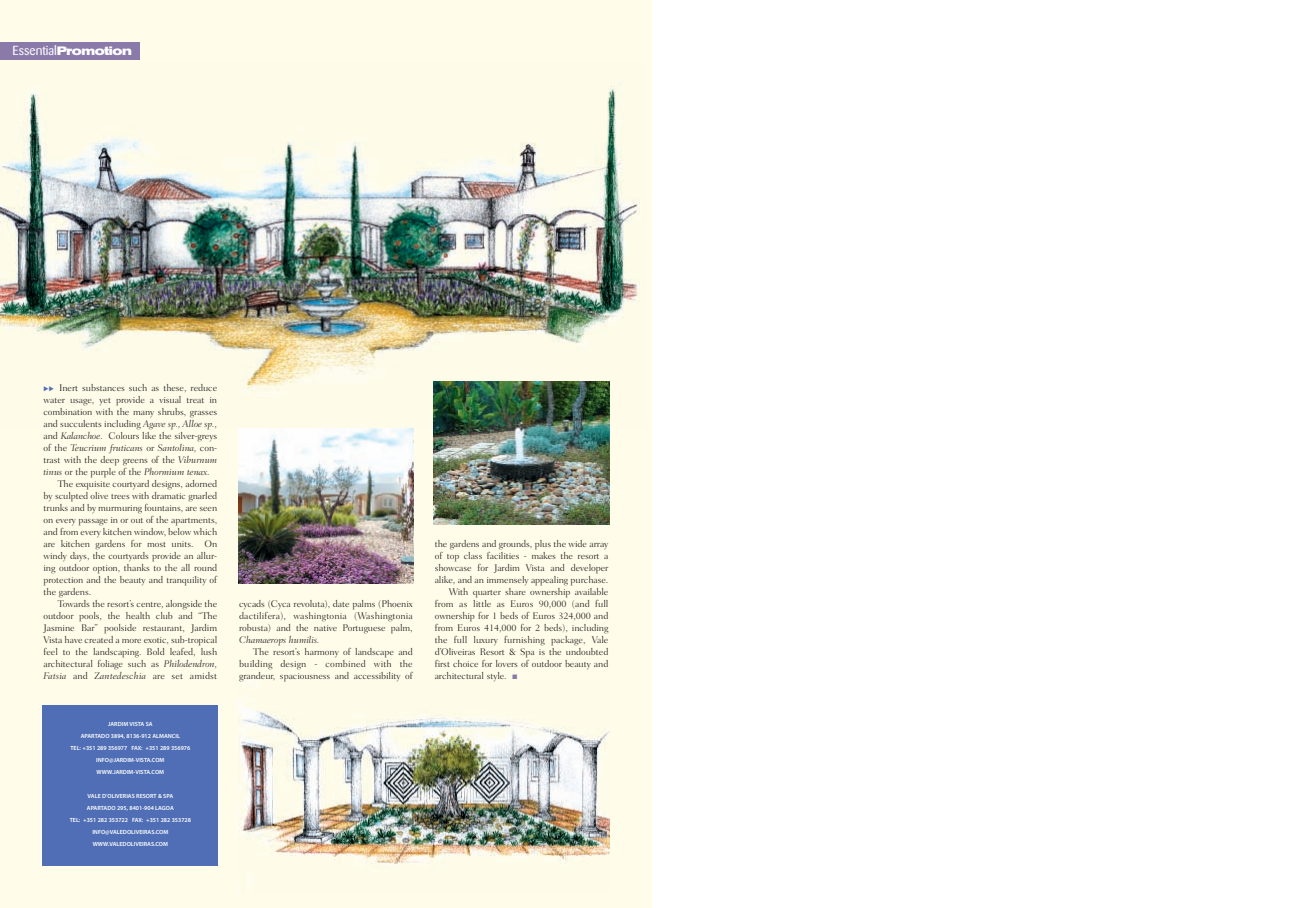
<style>
.page{position:relative;width:1304px;height:908px;background:#fff}
.page>*{position:absolute;margin:0;border:0;box-sizing:border-box;transform-origin:0 0}
.t1{font:13px "Barmeno";letter-spacing:-.005em;color:#fff}
.t2{font:300 9.8px/12px "Fairfield LH";letter-spacing:-.01em;color:#231f20;text-align:justify}
.t3{font:italic 300 9.8px "Fairfield LH";letter-spacing:-.01em;color:#231f20}
.t4{font:italic 300 9.8px "Fairfield LH";letter-spacing:.015em;color:#231f20}
.t5{font:600 6px/12px "Myriad Pro";color:#fff;text-align:center}
.s1{font-family:"Akzidenz Grotesk BE";font-weight:700;font-stretch:expanded;font-size:12px}
.s2{font-family:"European Pi Three";font-weight:400;font-size:6.5px;color:#506eb5}
.s3{font-style:italic}
.s4{font-style:normal}
</style>
<div class="page">
<div style="left:0;top:0;width:652px;height:907px;background:#fffde9"></div>
<div style="left:43px;top:704px;width:175px;height:161px;background:#506eb5"></div>
<img style="left:238px;top:679px;width:371px;height:213px">
<img style="left:0;top:86px;width:640px;height:342px">
<div style="left:0;top:43px;width:140px;height:17px;background:#8a7aaa"></div>
<img style="left:238px;top:428px;width:176px;height:155px">
<img style="left:434px;top:381px;width:175px;height:143px">
<h1 class="t1" style="left:13px;top:45px;width:121px">Essential<span class="s1">Promotion</span></h1>
<p class="t2" style="left:44px;top:382px;width:175px"><span class="s2">--</span> Inert substances such as these, reduce</p>
<p class="t2" style="left:44px;top:394px;width:175px">water usage, yet provide a visual treat in</p>
<p class="t2" style="left:44px;top:406px;width:175px">combination with the many shrubs, grasses</p>
<p class="t2" style="left:44px;top:418px;width:175px">and succulents including <span class="s3">Agave sp., Alloe sp.,</span></p>
<p class="t2" style="left:44px;top:430px;width:175px">and <span class="s3">Kalanchoe.</span> Colours like the silver-greys</p>
<p class="t3" style="left:44px;top:443px;width:175px"><span class="s4">of the</span> Teucrium fruticans <span class="s4">or</span> Santolina, <span class="s4">con-</span></p>
<p class="t2" style="left:44px;top:454px;width:175px">trast with the deep greens of the <span class="s3">Viburnum</span></p>
<p class="t3" style="left:44px;top:467px;width:168px">tinus <span class="s4">or the purple of the</span> Phormium tenax.</p>
<p class="t2" style="left:58px;top:478px;width:161px">The exquisite courtyard designs, adorned</p>
<p class="t2" style="left:44px;top:490px;width:175px">by sculpted olive trees with dramatic gnarled</p>
<p class="t2" style="left:44px;top:502px;width:175px">trunks and by murmuring fountains, are seen</p>
<p class="t2" style="left:44px;top:514px;width:175px">on every passage in or out of the apartments,</p>
<p class="t2" style="left:44px;top:526px;width:175px">and from every kitchen window, below which</p>
<p class="t2" style="left:44px;top:538px;width:175px">are kitchen gardens for most units. On</p>
<p class="t2" style="left:44px;top:550px;width:175px">windy days, the courtyards provide an allur-</p>
<p class="t2" style="left:44px;top:562px;width:175px">ing outdoor option, thanks to the all round</p>
<p class="t2" style="left:44px;top:574px;width:175px">protection and the beauty and tranquility of</p>
<p class="t2" style="left:44px;top:586px;width:49px">the gardens.</p>
<p class="t2" style="left:58px;top:598px;width:161px">Towards the resort’s centre, alongside the</p>
<p class="t2" style="left:44px;top:610px;width:175px">outdoor pools, the health club and “The</p>
<p class="t2" style="left:44px;top:622px;width:175px">Jasmine Bar” poolside restaurant, Jardim</p>
<p class="t2" style="left:44px;top:634px;width:175px">Vista have created a more exotic, sub-tropical</p>
<p class="t2" style="left:44px;top:646px;width:175px">feel to the landscaping. Bold leafed, lush</p>
<p class="t2" style="left:44px;top:658px;width:175px">architectural foliage such as <span class="s3">Philodendron,</span></p>
<p class="t4" style="left:44px;top:671px;width:175px">Fatsia <span class="s4">and</span> Zantedeschia <span class="s4">are set amidst</span></p>
<p class="t5" style="left:70px;top:718px;width:121px">JARDIM VISTA SA<br>APARTADO 3894, 8136-912 ALMANCIL<br>TEL: +351 289 356977 FAX: +351 289 356976<br>INFO@JARDIM-VISTA.COM<br>WWW.JARDIM-VISTA.COM</p>
<p class="t5" style="left:70px;top:790px;width:123px">VALE D’OLIVERIAS RESORT &amp; SPA<br>APARTADO 295, 8401-904 LAGOA<br>TEL: +351 282 353722 FAX: +351 282 353728<br>INFO@VALEDOLIVEIRAS.COM<br>WWW.VALEDOLIVEIRAS.COM</p>
<p class="t2" style="left:239px;top:598px;width:175px">cycads (Cyca revoluta), date palms (Phoenix dactilifera), washingtonia (Washingtonia robusta) and the native Portuguese palm,</p>
<p class="t3" style="left:239px;top:635px;width:82px">Chamaerops humilis.</p>
<p class="t2" style="left:239px;top:646px;width:175px;text-indent:14px">The resort’s harmony of landscape and building design - combined with the grandeur, spaciousness and accessibility of</p>
<p class="t2" style="left:435px;top:538px;width:175px">the gardens and grounds, plus the wide array</p>
<p class="t2" style="left:435px;top:550px;width:175px">of top class facilities - makes the resort a</p>
<p class="t2" style="left:435px;top:562px;width:175px">showcase for Jardim Vista and developer</p>
<p class="t2" style="left:435px;top:574px;width:175px">alike, and an immensely appealing purchase.</p>
<p class="t2" style="left:449px;top:586px;width:161px">With quarter share ownership available</p>
<p class="t2" style="left:435px;top:598px;width:175px">from as little as Euros 90,000 (and full</p>
<p class="t2" style="left:435px;top:610px;width:175px">ownership for 1 beds of Euros 324,000 and</p>
<p class="t2" style="left:435px;top:622px;width:175px">from Euros 414,000 for 2 beds), including</p>
<p class="t2" style="left:435px;top:634px;width:175px">the full luxury furnishing package, Vale</p>
<p class="t2" style="left:435px;top:646px;width:175px">d’Oliveiras Resort &amp; Spa is the undoubted</p>
<p class="t2" style="left:435px;top:658px;width:175px">first choice for lovers of outdoor beauty and</p>
<p class="t2" style="left:435px;top:670px;width:74px">architectural style.</p>
</div>
